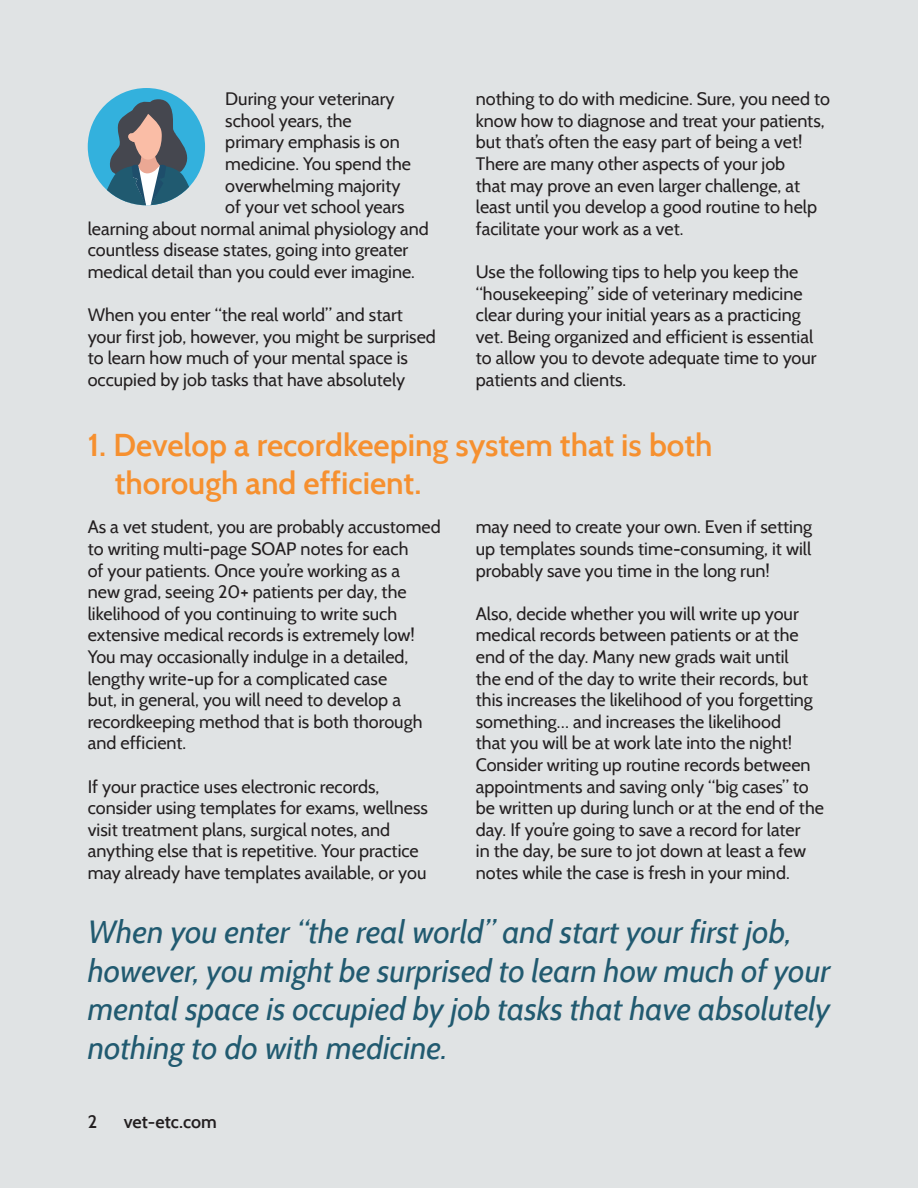
<style>
.page{position:relative;width:918px;height:1188px;background:#e0e3e4}
.page>*{position:absolute;margin:0;border:0;box-sizing:border-box;transform-origin:0 0}
.t1{font:italic 31.95px/38.4px "Cabin";color:#215a70}
.t2{font:600 31.5px/37.8px "Cabin";color:#f6902f}
.t3{font:18px/21.6px "Cabin";color:#231f20}
.t4{font:600 18px "Cabin";color:#231f20}
</style>
<div class="page">
<div style="left:88px;top:88px;width:117px;height:117px;background:#33b1dd;border-radius:50%"></div>
<svg style="left:96px;top:99px;width:105px;height:106px"></svg>
<p class="t3" style="left:225px;top:88px;width:171px">During your veterinary</p>
<p class="t3" style="left:225px;top:109px;width:128px">school years, the</p>
<p class="t3" style="left:225px;top:131px;width:176px">primary emphasis is on</p>
<p class="t3" style="left:225px;top:153px;width:187px">medicine. You spend the</p>
<p class="t3" style="left:225px;top:174px;width:177px">overwhelming majority</p>
<p class="t3" style="left:225px;top:196px;width:181px">of your vet school years</p>
<p class="t3" style="left:88px;top:217px;width:343px">learning about normal animal physiology and</p>
<p class="t3" style="left:88px;top:239px;width:322px">countless disease states, going into greater</p>
<p class="t3" style="left:88px;top:261px;width:329px">medical detail than you could ever imagine.</p>
<p class="t3" style="left:88px;top:304px;width:350px">When you enter “the real world” and start your first job, however, you might be surprised to learn how much of your mental space is occupied by job tasks that have absolutely</p>
<p class="t3" style="left:476px;top:88px;width:356px">nothing to do with medicine. Sure, you need to know how to diagnose and treat your patients, but that’s often the easy part of being a vet!<br>There are many other aspects of your job<br>that may prove an even larger challenge, at least until you develop a good routine to help facilitate your work as a vet.</p>
<p class="t3" style="left:476px;top:261px;width:342px">Use the following tips to help you keep the “housekeeping” side of veterinary medicine clear during your initial years as a practicing vet. Being organized and efficient is essential to allow you to devote adequate time to your patients and clients.</p>
<h2 class="t2" style="left:115px;top:426px;width:599px;text-indent:-27px">1. Develop a recordkeeping system that is both thorough and efficient.</h2>
<p class="t3" style="left:88px;top:516px;width:355px">As a vet student, you are probably accustomed to writing multi-page SOAP notes for each<br>of your patients. Once you’re working as a<br>new grad, seeing 20+ patients per day, the likelihood of you continuing to write such extensive medical records is extremely low!<br>You may occasionally indulge in a detailed, lengthy write-up for a complicated case<br>but, in general, you will need to develop a recordkeeping method that is both thorough and efficient.</p>
<p class="t3" style="left:88px;top:775px;width:342px">If your practice uses electronic records, consider using templates for exams, wellness visit treatment plans, surgical notes, and anything else that is repetitive. Your practice may already have templates available, or you</p>
<p class="t3" style="left:476px;top:516px;width:338px;text-align:justify">may need to create your own. Even if setting up templates sounds time-consuming, it will probably save you time in the long run!</p>
<p class="t3" style="left:476px;top:603px;width:350px">Also, decide whether you will write up your medical records between patients or at the end of the day. Many new grads wait until<br>the end of the day to write their records, but this increases the likelihood of you forgetting something… and increases the likelihood<br>that you will be at work late into the night!<br>Consider writing up routine records between appointments and saving only “big cases” to be written up during lunch or at the end of the day. If you’re going to save a record for later<br>in the day, be sure to jot down at least a few notes while the case is fresh in your mind.</p>
<h1 class="t1" style="left:88px;top:913px;width:744px">When you enter “the real world” and start your first job, however, you might be surprised to learn how much of your mental space is occupied by job tasks that have absolutely nothing to do with medicine.</h1>
<p class="t4" style="left:88px;top:1111px;width:11px">2</p>
<p class="t4" style="left:124px;top:1111px;width:95px">vet-etc.com</p>
</div>
